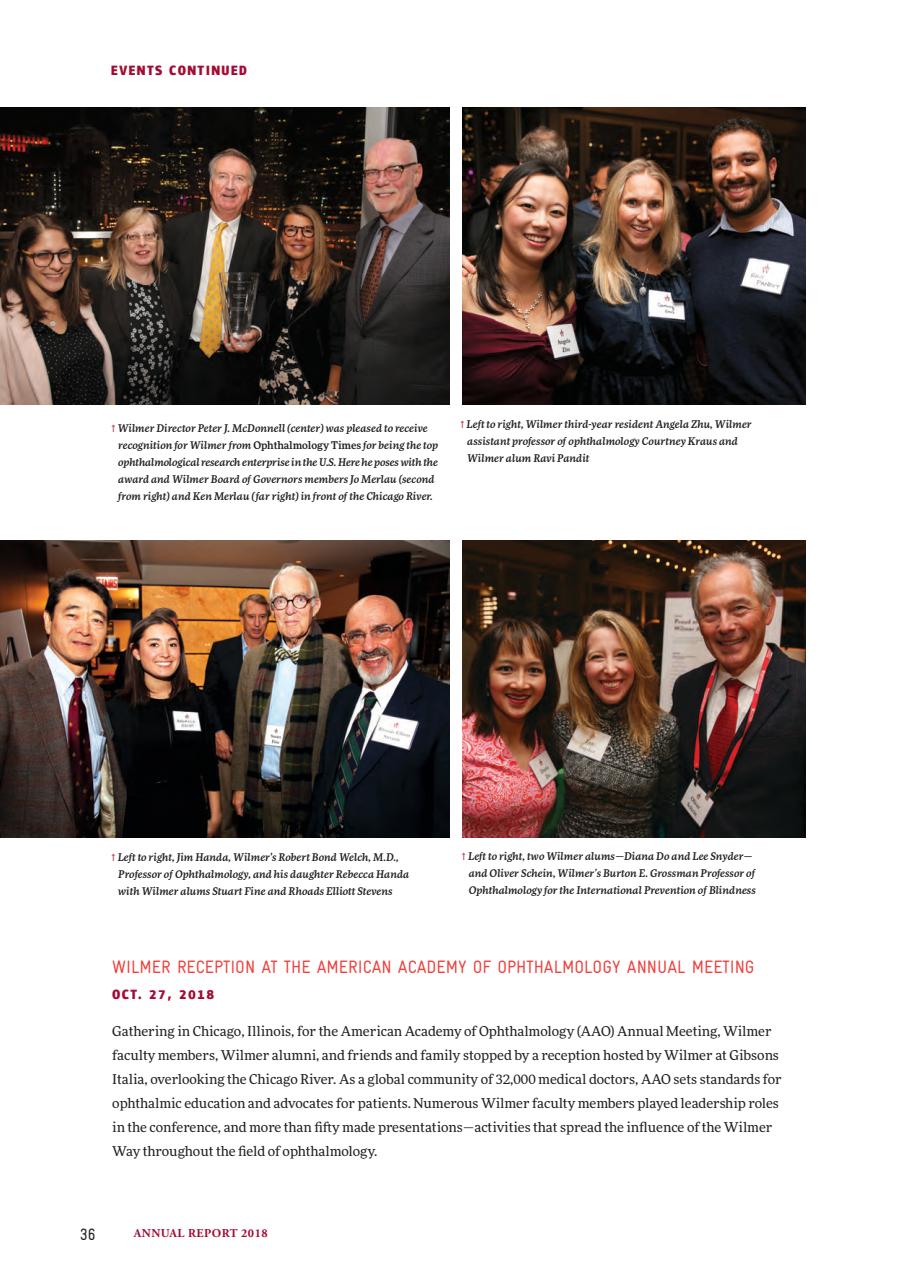
<style>
.page{position:relative;width:918px;height:1283px;background:#fff}
.page>*{position:absolute;margin:0;border:0;box-sizing:border-box;transform-origin:0 0}
.t1{font:condensed 18px "Gravur";color:#ef413d}
.t2{font:condensed 16.5px "Gravur";color:#231f20}
.t3{font:13.5px/24px "More OT";color:#231f20}
.t4{font:700 12px "Adobe Garamond Pro";letter-spacing:.04em;color:#a30b33}
.t5{font:italic 500 10.5px/16.8px "More OT";color:#231f20}
.s1{color:#b3454d}
.s2{font-style:normal}
</style>
<div class="page">
<img style="left:0;top:108px;width:449px;height:297px">
<img style="left:0;top:540px;width:449px;height:297px">
<img style="left:462px;top:108px;width:344px;height:297px">
<img style="left:462px;top:540px;width:344px;height:297px">
<p class="t5" style="left:118px;top:420px;width:321px;text-indent:-7px"><span class="s1">↑</span> Wilmer Director Peter J. McDonnell (center) was pleased to receive recognition for Wilmer from <span class="s2">Ophthalmology Times</span> for being the top ophthalmological research enterprise in the U.S. Here he poses with the award and Wilmer Board of Governors members Jo Merlau (second from right) and Ken Merlau (far right) in front of the Chicago River.</p>
<p class="t5" style="left:467px;top:415px;width:286px;text-indent:-7px"><span class="s1">↑</span> Left to right, Wilmer third-year resident Angela Zhu, Wilmer assistant professor of ophthalmology Courtney Kraus and<br>Wilmer alum Ravi Pandit</p>
<p class="t5" style="left:118px;top:848px;width:293px;text-indent:-7px"><span class="s1">↑</span> Left to right, Jim Handa, Wilmer's Robert Bond Welch, M.D.,<br>Professor of Ophthalmology, and his daughter Rebecca Handa with Wilmer alums Stuart Fine and Rhoads Elliott Stevens</p>
<p class="t5" style="left:469px;top:847px;width:289px;text-indent:-7px"><span class="s1">↑</span> Left to right, two Wilmer alums—Diana Do and Lee Snyder— and Oliver Schein, Wilmer’s Burton E. Grossman Professor of<br>Ophthalmology for the International Prevention of Blindness</p>
<h1 class="t1" style="left:112px;top:956px;width:644px">WILMER RECEPTION AT THE AMERICAN ACADEMY OF OPHTHALMOLOGY ANNUAL MEETING</h1>
<p class="t3" style="left:112px;top:1019px;width:671px">Gathering in Chicago, Illinois, for the American Academy of Ophthalmology (AAO) Annual Meeting, Wilmer faculty members, Wilmer alumni, and friends and family stopped by a reception hosted by Wilmer at Gibsons Italia, overlooking the Chicago River. As a global community of 32,000 medical doctors, AAO sets standards for ophthalmic education and advocates for patients. Numerous Wilmer faculty members played leadership roles in the conference, and more than fifty made presentations—activities that spread the influence of the Wilmer Way throughout the field of ophthalmology.</p>
<h2 class="t2" style="left:80px;top:1225px;width:17px">36</h2>
<p class="t4" style="left:134px;top:1226px;width:135px">ANNUAL REPORT 2018</p>
</div>
